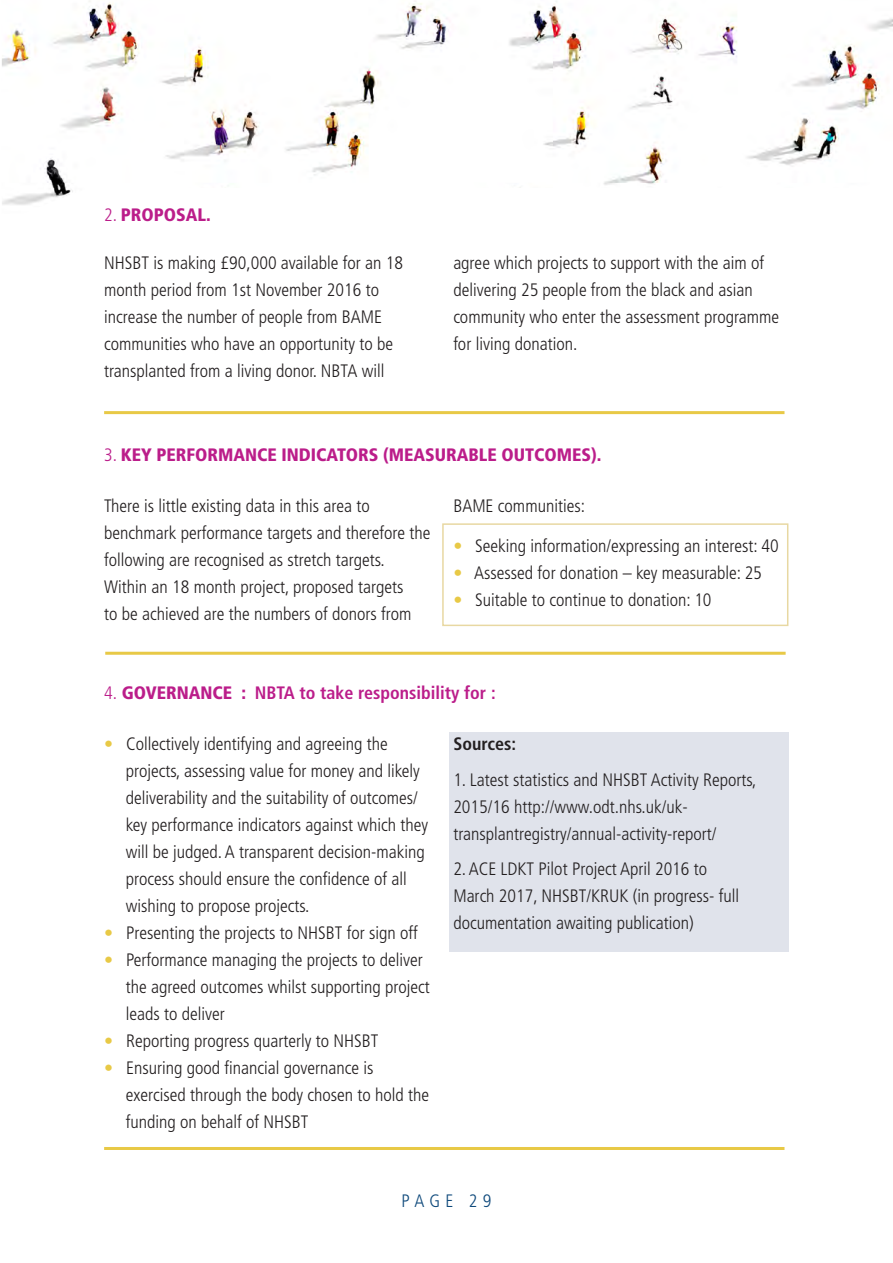
<style>
.page{position:relative;width:893px;height:1263px;background:#fff}
.page>*{position:absolute;margin:0;border:0;box-sizing:border-box;transform-origin:0 0}
.t1{font:300 condensed 18px/27px "Frutiger";color:#231f20}
.t2{font:900 condensed 18px "Frutiger";color:#bb1d8a}
.t3{font:700 condensed 18px "Frutiger";color:#bb1d8a}
.t4{font:700 condensed 18px "Frutiger";color:#231f20}
.t5{font:300 condensed 18px "Frutiger";letter-spacing:.29em;color:#0e497b}
.s1{font-weight:300}
.s2{color:#e8c946}
.s3{font-weight:900}
</style>
<div class="page">
<div style="left:449px;top:732px;width:340px;height:220px;background:#e0e3eb"></div>
<hr style="left:105px;top:652px;width:681px;height:3px;background:#e8c946">
<hr style="left:104px;top:411px;width:680px;height:3px;background:#e8c946">
<hr style="left:104px;top:1147px;width:680px;height:3px;background:#e8c946">
<img style="left:2px;top:1px;width:891px;height:204px">
<div style="left:442px;top:523px;width:346px;height:103px;border:2px solid #e8d8a2"></div>
<p class="t2" style="left:104px;top:204px;width:108px"><span class="s1">2.</span> PROPOSAL.</p>
<p class="t1" style="left:104px;top:249px;width:301px">NHSBT is making £90,000 available for an 18</p>
<p class="t1" style="left:104px;top:276px;width:291px">month period from 1st November 2016 to increase the number of people from BAME communities who have an opportunity to be transplanted from a living donor. NBTA will</p>
<p class="t1" style="left:453px;top:249px;width:327px">agree which projects to support with the aim of delivering 25 people from the black and asian community who enter the assessment programme for living donation.</p>
<p class="t2" style="left:104px;top:444px;width:499px"><span class="s1">3.</span> KEY PERFORMANCE INDICATORS (MEASURABLE OUTCOMES).</p>
<p class="t1" style="left:104px;top:493px;width:267px">There is little existing data in this area to</p>
<p class="t1" style="left:104px;top:520px;width:328px">benchmark performance targets and therefore the</p>
<p class="t1" style="left:104px;top:547px;width:282px">following are recognised as stretch targets.</p>
<p class="t1" style="left:104px;top:574px;width:301px">Within an 18 month project, proposed targets</p>
<p class="t1" style="left:104px;top:601px;width:309px">to be achieved are the numbers of donors from</p>
<p class="t1" style="left:453px;top:493px;width:133px">BAME communities:</p>
<p class="t1" style="left:453px;top:532px;width:327px"><span class="s2">•</span> Seeking information/expressing an interest: 40</p>
<p class="t1" style="left:453px;top:559px;width:310px"><span class="s2">•</span> Assessed for donation – key measurable: 25</p>
<p class="t1" style="left:453px;top:586px;width:260px"><span class="s2">•</span> Suitable to continue to donation: 10</p>
<p class="t3" style="left:104px;top:682px;width:393px"><span class="s1">4.</span> <span class="s3">GOVERNANCE :</span> NBTA to take responsibility for :</p>
<p class="t1" style="left:104px;top:731px;width:285px"><span class="s2">•</span> Collectively identifying and agreeing the</p>
<p class="t1" style="left:126px;top:758px;width:296px">projects, assessing value for money and likely</p>
<p class="t1" style="left:126px;top:785px;width:304px">deliverability and the suitability of outcomes/ key performance indicators against which they will be judged. A transparent decision-making process should ensure the confidence of all wishing to propose projects.</p>
<p class="t1" style="left:104px;top:920px;width:315px"><span class="s2">•</span> Presenting the projects to NHSBT for sign off</p>
<p class="t1" style="left:104px;top:947px;width:320px"><span class="s2">•</span> Performance managing the projects to deliver</p>
<p class="t1" style="left:126px;top:974px;width:306px">the agreed outcomes whilst supporting project leads to deliver</p>
<p class="t1" style="left:104px;top:1028px;width:276px"><span class="s2">•</span> Reporting progress quarterly to NHSBT</p>
<p class="t1" style="left:126px;top:1055px;width:305px;text-indent:-22px"><span class="s2">•</span> Ensuring good financial governance is exercised through the body chosen to hold the funding on behalf of NHSBT</p>
<p class="t4" style="left:453px;top:733px;width:64px">Sources:</p>
<p class="t1" style="left:453px;top:766px;width:304px">1. Latest statistics and NHSBT Activity Reports,</p>
<p class="t1" style="left:453px;top:793px;width:265px">2015/16 http://www.odt.nhs.uk/uk&shy;transplantregistry/annual-activity-report/</p>
<p class="t1" style="left:453px;top:856px;width:255px">2. ACE LDKT Pilot Project April 2016 to</p>
<p class="t1" style="left:453px;top:883px;width:287px">March 2017, NHSBT/KRUK (in progress- full</p>
<p class="t1" style="left:453px;top:910px;width:242px">documentation awaiting publication)</p>
<p class="t5" style="left:402px;top:1191px;width:91px">PAGE 29</p>
</div>
